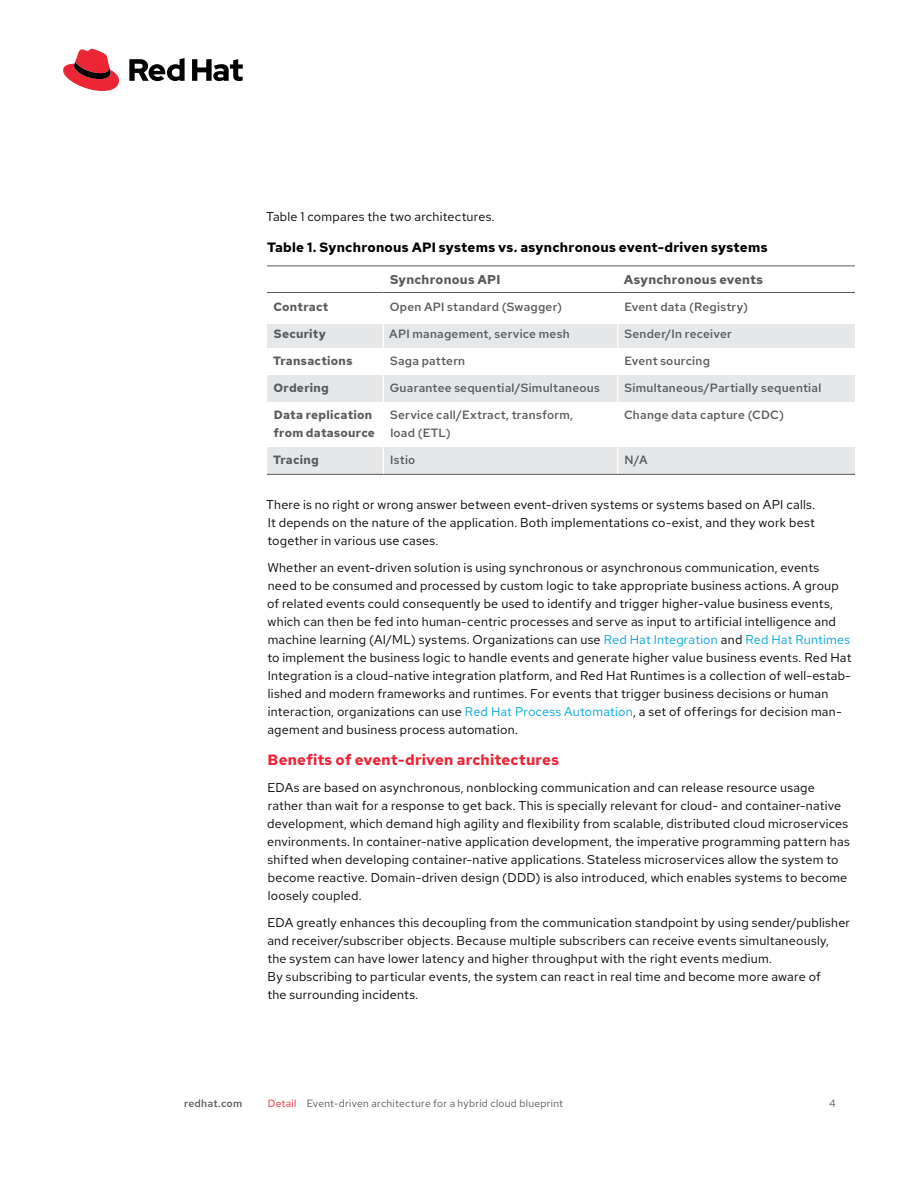
<style>
.page{position:relative;width:918px;height:1188px;background:#fff}
.page>*{position:absolute;margin:0;border:0;box-sizing:border-box;transform-origin:0 0}
.t1{font:700 15px "Red Hat Text";letter-spacing:.01em;color:#ee2435}
.t2{font:700 13.5px "Red Hat Text";letter-spacing:.015em;color:#000}
.t3{font:12.75px/18px "Red Hat Text";letter-spacing:.015em;color:#000}
.t4{font:700 12.75px "Red Hat Text";letter-spacing:.02em;color:#58595b}
.t5{font:500 12px/18px "Red Hat Text";letter-spacing:.02em;color:#58595b}
.t6{font:700 12px/18px "Red Hat Text";letter-spacing:.02em;color:#58595b}
.t7{font:10.5px "Red Hat Text";letter-spacing:.025em;color:#58595b}
.t8{font:500 10.5px "Red Hat Text";letter-spacing:.025em;color:#58595b}
.s1{color:#00a4e3}
.s2{color:#ee2435}
</style>
<div class="page">
<hr style="left:267px;top:266px;width:588px;height:1px;background:#58595b">
<svg style="left:267px;top:324px;width:588px;height:150px;fill:#e6e7e8"></svg>
<hr style="left:267px;top:292px;width:116px;height:1px;background:#58595b">
<hr style="left:383px;top:292px;width:235px;height:1px;background:#58595b">
<hr style="left:618px;top:292px;width:237px;height:1px;background:#58595b">
<hr style="left:267px;top:474px;width:116px;height:1px;background:#58595b">
<hr style="left:383px;top:474px;width:235px;height:1px;background:#58595b">
<hr style="left:618px;top:474px;width:237px;height:1px;background:#58595b">
<svg style="left:383px;top:324px;width:1px;height:78px"></svg>
<svg style="left:617px;top:324px;width:1px;height:78px"></svg>
<hr style="left:383px;top:402px;width:1px;height:45px;background:#fff">
<hr style="left:617px;top:402px;width:1px;height:45px;background:#fff">
<svg style="left:383px;top:447px;width:1px;height:27px"></svg>
<svg style="left:617px;top:447px;width:1px;height:27px"></svg>
<svg style="left:63px;top:49px;width:56px;height:42px"></svg>
<svg style="left:129px;top:58px;width:114px;height:23px"></svg>
<p class="t3" style="left:266px;top:207px;width:230px">Table 1 compares the two architectures.</p>
<p class="t2" style="left:267px;top:238px;width:502px">Table 1. Synchronous API systems vs. asynchronous event-driven systems</p>
<p class="t4" style="left:390px;top:271px;width:112px">Synchronous API</p>
<p class="t4" style="left:624px;top:271px;width:141px">Asynchronous events</p>
<p class="t6" style="left:273px;top:297px;width:56px">Contract</p>
<p class="t5" style="left:390px;top:297px;width:174px">Open API standard (Swagger)</p>
<p class="t5" style="left:625px;top:297px;width:125px">Event data (Registry)</p>
<p class="t6" style="left:274px;top:324px;width:53px">Security</p>
<p class="t5" style="left:389px;top:324px;width:182px">API management, service mesh</p>
<p class="t5" style="left:624px;top:324px;width:109px">Sender/In receiver</p>
<p class="t6" style="left:273px;top:351px;width:81px">Transactions</p>
<p class="t5" style="left:390px;top:351px;width:77px">Saga pattern</p>
<p class="t5" style="left:625px;top:351px;width:87px">Event sourcing</p>
<p class="t6" style="left:273px;top:378px;width:57px">Ordering</p>
<p class="t5" style="left:390px;top:378px;width:212px">Guarantee sequential/Simultaneous</p>
<p class="t5" style="left:624px;top:378px;width:198px">Simultaneous/Partially sequential</p>
<p class="t6" style="left:274px;top:405px;width:103px">Data replication from datasource</p>
<p class="t5" style="left:390px;top:405px;width:185px">Service call/Extract, transform, load (ETL)</p>
<p class="t5" style="left:624px;top:405px;width:161px">Change data capture (CDC)</p>
<p class="t6" style="left:273px;top:450px;width:47px">Tracing</p>
<p class="t5" style="left:390px;top:450px;width:27px">Istio</p>
<p class="t5" style="left:625px;top:450px;width:25px">N/A</p>
<p class="t3" style="left:266px;top:495px;width:550px;text-align:justify">There is no right or wrong answer between event-driven systems or systems based on API calls.<br>It depends on the nature of the application. Both implementations co-exist, and they work best together in various use cases.</p>
<p class="t3" style="left:267px;top:558px;width:586px">Whether an event-driven solution is using synchronous or asynchronous communication, events<br>need to be consumed and processed by custom logic to take appropriate business actions. A group of related events could consequently be used to identify and trigger higher-value business events, which can then be fed into human-centric processes and serve as input to artificial intelligence and machine learning (AI/ML) systems. Organizations can use <span class="s1">Red Hat Integration</span> and <span class="s1">Red Hat Runtimes </span>to implement the business logic to handle events and generate higher value business events. Red Hat Integration is a cloud-native integration platform, and Red Hat Runtimes is a collection of well-estab&shy;lished and modern frameworks and runtimes. For events that trigger business decisions or human interaction, organizations can use <span class="s1">Red Hat Process Automation</span>, a set of offerings for decision man&shy;agement and business process automation.</p>
<p class="t1" style="left:268px;top:750px;width:293px">Benefits of event-driven architectures</p>
<p class="t3" style="left:267px;top:778px;width:584px">EDAs are based on asynchronous, nonblocking communication and can release resource usage rather than wait for a response to get back. This is specially relevant for cloud- and container-native development, which demand high agility and flexibility from scalable, distributed cloud microservices environments. In container-native application development, the imperative programming pattern has shifted when developing container-native applications. Stateless microservices allow the system to become reactive. Domain-driven design (DDD) is also introduced, which enables systems to become loosely coupled.</p>
<p class="t3" style="left:267px;top:913px;width:584px">EDA greatly enhances this decoupling from the communication standpoint by using sender/publisher and receiver/subscriber objects. Because multiple subscribers can receive events simultaneously, the system can have lower latency and higher throughput with the right events medium.<br>By subscribing to particular events, the system can react in real time and become more aware of<br>the surrounding incidents.</p>
<p class="t8" style="left:184px;top:1096px;width:60px">redhat.com</p>
<p class="t7" style="left:268px;top:1096px;width:297px"><span class="s2">Detail</span> Event-driven architecture for a hybrid cloud blueprint</p>
<p class="t7" style="left:829px;top:1096px;width:8px">4</p>
</div>
